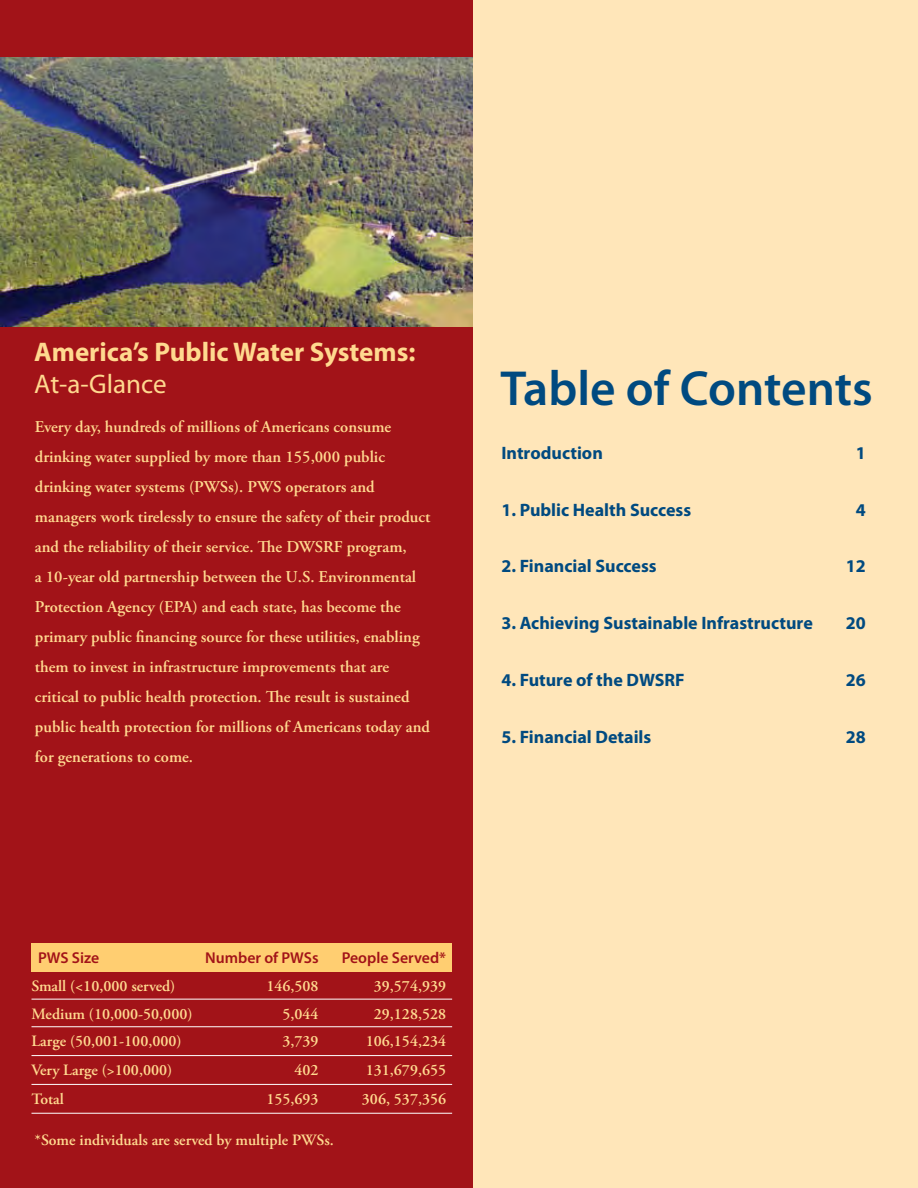
<style>
.page{position:relative;width:918px;height:1188px;background:#ffe6b9}
.page>*{position:absolute;margin:0;border:0;box-sizing:border-box;transform-origin:0 0}
.t1{font:600 49.5px "Myriad Pro";color:#004a80}
.t2{font:700 27px/32.4px "Myriad Pro";color:#ffd98f}
.t3{font:700 18px "Myriad Pro";color:#004a80}
.t4{font:600 16.5px/30px "Adobe Garamond Pro";color:#ffd98f}
.t5{font:600 15.75px "Adobe Garamond Pro";color:#ffd98f}
.t6{font:600 15.75px "Myriad Pro";color:#a21318}
.s1{font-weight:400}
</style>
<div class="page">
<div style="left:0;top:0;width:472px;height:1188px;background:#a21318"></div>
<img style="left:0;top:57px;width:472px;height:269px">
<div style="left:32px;top:944px;width:167px;height:28px;background:#ffce71"></div>
<div style="left:199px;top:944px;width:126px;height:28px;background:#ffce71"></div>
<div style="left:325px;top:944px;width:127px;height:28px;background:#ffce71"></div>
<hr style="left:32px;top:999px;width:420px;height:1px;background:#fff">
<hr style="left:32px;top:1026px;width:420px;height:1px;background:#fff">
<hr style="left:32px;top:1055px;width:420px;height:1px;background:#fff">
<hr style="left:32px;top:1084px;width:420px;height:1px;background:#fff">
<hr style="left:32px;top:1113px;width:420px;height:1px;background:#fff">
<p class="t2" style="left:34px;top:335px;width:383px">America’s Public Water Systems:<br><span class="s1">At-a-Glance</span></p>
<p class="t4" style="left:35px;top:412px;width:397px">Every day, hundreds of millions of Americans consume drinking water supplied by more than 155,000 public drinking water systems (PWSs). PWS operators and managers work tirelessly to ensure the safety of their product and the reliability of their service. The DWSRF program,<br>a 10-year old partnership between the U.S. Environmental Protection Agency (EPA) and each state, has become the primary public financing source for these utilities, enabling them to invest in infrastructure improvements that are critical to public health protection. The result is sustained public health protection for millions of Americans today and for generations to come.</p>
<p class="t1" style="left:500px;top:357px;width:374px">Table of Contents</p>
<p class="t3" style="left:501px;top:441px;width:103px">Introduction</p>
<p class="t3" style="left:856px;top:441px;width:11px">1</p>
<p class="t3" style="left:501px;top:498px;width:191px">1. Public Health Success</p>
<p class="t3" style="left:856px;top:498px;width:11px">4</p>
<p class="t3" style="left:501px;top:555px;width:157px">2. Financial Success</p>
<p class="t3" style="left:846px;top:555px;width:21px">12</p>
<p class="t3" style="left:501px;top:611px;width:313px">3. Achieving Sustainable Infrastructure</p>
<p class="t3" style="left:846px;top:611px;width:21px">20</p>
<p class="t3" style="left:501px;top:668px;width:185px">4. Future of the DWSRF</p>
<p class="t3" style="left:846px;top:668px;width:21px">26</p>
<p class="t3" style="left:501px;top:725px;width:151px">5. Financial Details</p>
<p class="t3" style="left:846px;top:725px;width:21px">28</p>
<p class="t6" style="left:38px;top:948px;width:63px">PWS Size</p>
<p class="t6" style="left:205px;top:948px;width:115px">Number of PWSs</p>
<p class="t6" style="left:342px;top:948px;width:106px">People Served*</p>
<p class="t5" style="left:32px;top:977px;width:145px">Small (&lt;10,000 served)</p>
<p class="t5" style="left:266px;top:977px;width:54px">146,508</p>
<p class="t5" style="left:374px;top:977px;width:74px">39,574,939</p>
<p class="t5" style="left:32px;top:1005px;width:162px">Medium (10,000-50,000)</p>
<p class="t5" style="left:282px;top:1005px;width:38px">5,044</p>
<p class="t5" style="left:374px;top:1005px;width:74px">29,128,528</p>
<p class="t5" style="left:32px;top:1032px;width:152px">Large (50,001-100,000)</p>
<p class="t5" style="left:282px;top:1032px;width:38px">3,739</p>
<p class="t5" style="left:366px;top:1032px;width:82px">106,154,234</p>
<p class="t5" style="left:32px;top:1061px;width:142px">Very Large (&gt;100,000)</p>
<p class="t5" style="left:294px;top:1061px;width:26px">402</p>
<p class="t5" style="left:366px;top:1061px;width:82px">131,679,655</p>
<p class="t5" style="left:32px;top:1090px;width:34px">Total</p>
<p class="t5" style="left:266px;top:1090px;width:54px">155,693</p>
<p class="t5" style="left:362px;top:1090px;width:86px">306, 537,356</p>
<p class="t5" style="left:34px;top:1131px;width:301px">*Some individuals are served by multiple PWSs.</p>
</div>
